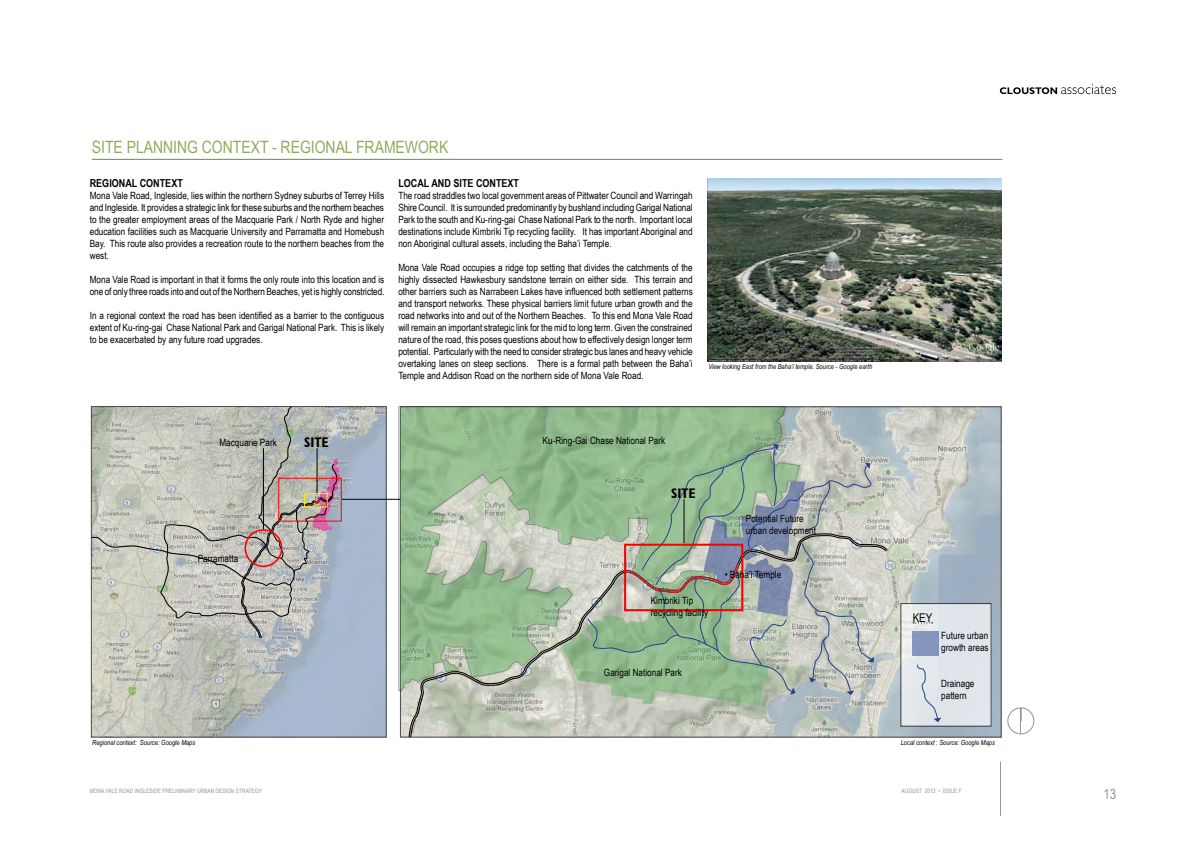
<style>
.page{position:relative;width:1191px;height:842px;background:#fff}
.page>*{position:absolute;margin:0;border:0;box-sizing:border-box;transform-origin:0 0}
.t1{font:17px "Arial Narrow";color:#90ab5e}
.t2{font:700 condensed 14px "Gill Sans";color:#000}
.t3{font:14px "Arial Narrow";color:#939598}
.t4{font:12px "Arial Narrow";color:#000}
.t5{font:700 11px "Arial Narrow";color:#000}
.t6{font:10px/12px "Arial Narrow";color:#000}
.t7{font:italic 7px "Arial Narrow";color:#000}
.t8{font:6px "Arial Narrow";color:#939598}
</style>
<div class="page">
<hr style="left:1000px;top:762px;width:1px;height:54px;background:#939598">
<svg style="left:999px;top:84px;width:117px;height:10px"></svg>
<img style="left:402px;top:408px;width:597px;height:327px">
<div style="left:901px;top:604px;width:90px;height:122px;background:#e0e5eb"></div>
<hr style="left:92px;top:159px;width:910px;height:1px;background:#699028">
<svg style="left:398px;top:406px;width:402px;height:286px"></svg>
<svg style="left:410px;top:534px;width:477px;height:204px"></svg>
<svg style="left:562px;top:444px;width:312px;height:261px"></svg>
<hr style="left:684px;top:499px;width:1px;height:44px;background:#000">
<img style="left:707px;top:179px;width:294px;height:182px">
<div style="left:624px;top:544px;width:119px;height:67px;border:2px solid #f70000"></div>
<img style="left:93px;top:408px;width:291px;height:327px">
<svg style="left:91px;top:406px;width:249px;height:233px"></svg>
<div style="left:244px;top:529px;width:38px;height:38px;border:2px solid #f00;border-radius:50%"></div>
<hr style="left:317px;top:448px;width:1px;height:46px;background:#000">
<hr style="left:263px;top:448px;width:1px;height:81px;background:#000">
<div style="left:278px;top:478px;width:64px;height:44px;border:1px solid #f00"></div>
<hr style="left:342px;top:499px;width:58px;height:1px;background:#000">
<div style="left:304px;top:493px;width:24px;height:14px;border:1px solid #fff200"></div>
<div style="left:1007px;top:708px;width:27px;height:26px;border:1px solid #939598;border-radius:50%"></div>
<svg style="left:1020px;top:708px;width:1px;height:26px"></svg>
<div style="left:912px;top:632px;width:26px;height:24px;background:#8595be"></div>
<svg style="left:917px;top:664px;width:24px;height:58px"></svg>
<svg style="left:913px;top:622px;width:19px;height:1px"></svg>
<h1 class="t1" style="left:92px;top:134px;width:199px">SITE PLANNING CONTEXT - regional</h1>
<h1 class="t1" style="left:356px;top:134px;width:12px">framewor</h1>
<h1 class="t1" style="left:439px;top:134px;width:11px">k</h1>
<p class="t5" style="left:90px;top:174px;width:95px">REGIONAL CONTEXT</p>
<p class="t6" style="left:90px;top:189px;width:296px;text-align:justify">Mona Vale Road, Ingleside, lies within the northern Sydney suburbs of Terrey Hills and Ingleside. It provides a strategic link for these suburbs and the northern beaches to the greater employment areas of the Macquarie Park / North Ryde and higher education facilities such as Macquarie University and Parramatta and Homebush Bay. This route also provides a recreation route to the northern beaches from the west.</p>
<p class="t6" style="left:90px;top:273px;width:296px">Mona Vale Road is important in that it forms the only route into this location and is one of only three roads into and out of the Northern Beaches, yet is highly constricted.</p>
<p class="t6" style="left:90px;top:309px;width:296px;text-align:justify">In a regional context the road has been identified as a barrier to the contiguous extent of Ku-ring-gai Chase National Park and Garigal National Park. This is likely to be exacerbated by any future road upgrades.</p>
<p class="t5" style="left:398px;top:174px;width:122px">LOCAL AND SITE CONTEXT</p>
<p class="t6" style="left:398px;top:189px;width:296px;text-align:justify">The road straddles two local government areas of Pittwater Council and Warringah Shire Council. It is surrounded predominantly by bushland including Garigal National Park to the south and Ku-ring-gai Chase National Park to the north. Important local destinations include Kimbriki Tip recycling facility. It has important Aboriginal and non Aboriginal cultural assets, including the Baha’i Temple.</p>
<p class="t6" style="left:398px;top:261px;width:296px;text-align:justify">Mona Vale Road occupies a ridge top setting that divides the catchments of the highly dissected Hawkesbury sandstone terrain on either side. This terrain and other barriers such as Narrabeen Lakes have influenced both settlement patterns and transport networks. These physical barriers limit future urban growth and the road networks into and out of the Northern Beaches. To this end Mona Vale Road will remain an important strategic link for the mid to long term. Given the constrained nature of the road, this poses questions about how to effectively design longer term potential. Particularly with the need to consider strategic bus lanes and heavy vehicle overtaking lanes on steep sections. There is a formal path between the Baha’i Temple and Addison Road on the northern side of Mona Vale Road.</p>
<p class="t7" style="left:708px;top:361px;width:165px">View looking East from the Baha’i temple. Source - Google earth</p>
<p class="t6" style="left:219px;top:436px;width:59px">Macquarie Park</p>
<h2 class="t2" style="left:304px;top:434px;width:26px">sITE</h2>
<p class="t6" style="left:198px;top:552px;width:42px">Parramatta</p>
<p class="t6" style="left:542px;top:434px;width:124px">Ku-Ring-Gai Chase National Park</p>
<h2 class="t2" style="left:671px;top:485px;width:26px">sITE</h2>
<p class="t6" style="left:746px;top:512px;width:72px">Potential Future urban development</p>
<p class="t6" style="left:725px;top:568px;width:58px">• Baha’i Temple</p>
<p class="t6" style="left:650px;top:594px;width:59px">Kimbriki Tip recycling facility</p>
<p class="t7" style="left:92px;top:738px;width:105px">Regional context: Source: Google Maps</p>
<p class="t6" style="left:604px;top:666px;width:79px">Garigal National Park</p>
<p class="t4" style="left:912px;top:609px;width:14px">Key</p>
<p class="t6" style="left:941px;top:629px;width:49px">Future urban growth areas</p>
<p class="t6" style="left:941px;top:677px;width:35px">Drainage pattern</p>
<p class="t7" style="left:900px;top:738px;width:96px">Local context : Source: Google Maps</p>
<p class="t8" style="left:90px;top:787px;width:9px">Mona</p>
<p class="t8" style="left:106px;top:787px;width:7px">Vale</p>
<p class="t8" style="left:119px;top:787px;width:5px">road</p>
<p class="t8" style="left:135px;top:787px;width:4px">ingleside</p>
<p class="t8" style="left:162px;top:787px;width:4px">preliminary</p>
<p class="t8" style="left:197px;top:787px;width:5px">urban</p>
<p class="t8" style="left:216px;top:787px;width:5px">design</p>
<p class="t8" style="left:236px;top:787px;width:28px">STRATEGY</p>
<p class="t8" style="left:901px;top:787px;width:62px">AUGUST 2013 • ISSUE F</p>
<h2 class="t3" style="left:1103px;top:784px;width:14px">13</h2>
</div>
